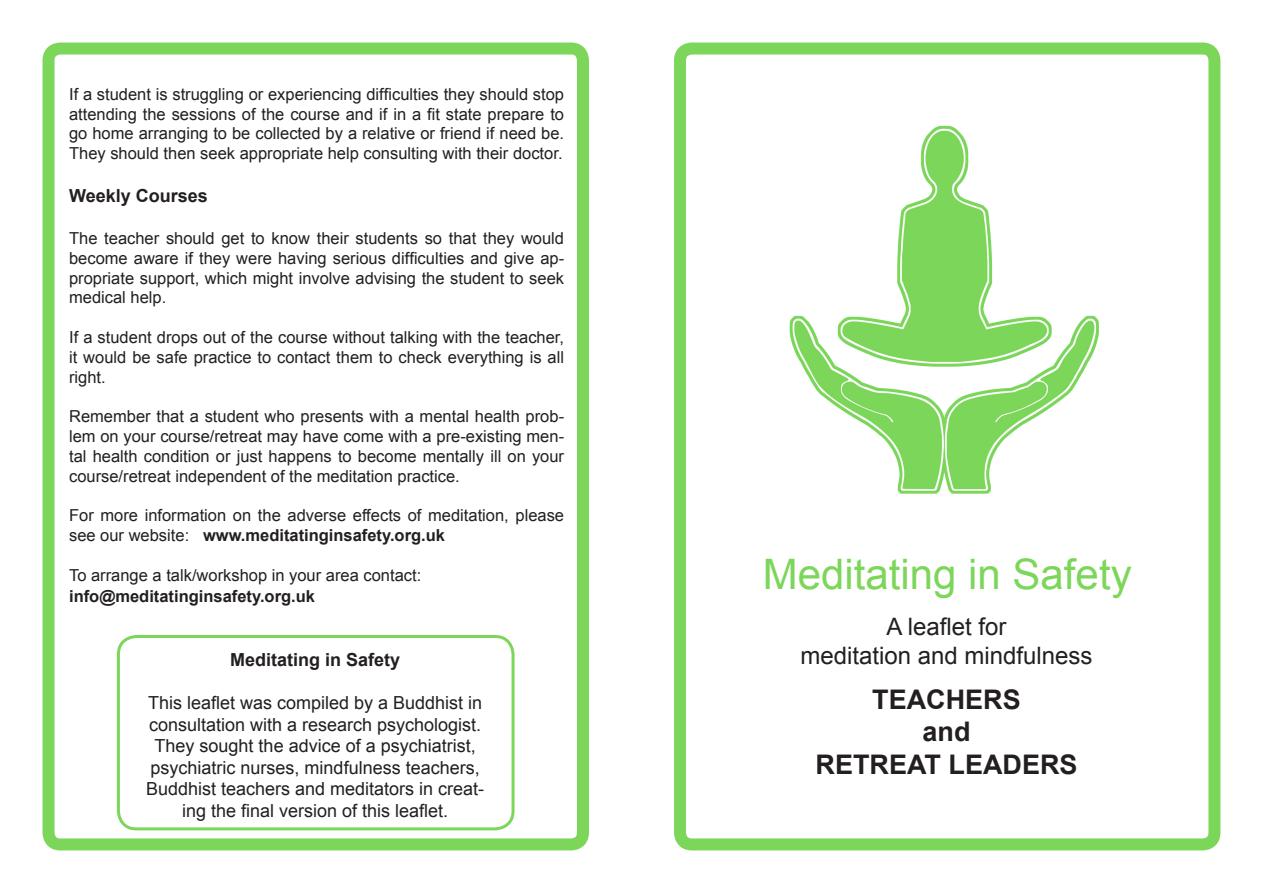
<style>
.page{position:relative;width:1263px;height:893px;background:#fff}
.page>*{position:absolute;margin:0;border:0;box-sizing:border-box;transform-origin:0 0}
.t1{font:42px "Arial";color:#7cd65a}
.t2{font:700 27px/32.4px "Arial";color:#231f20;text-align:center}
.t3{font:24px "Arial";color:#231f20}
.t4{font:18px/21.6px "Arial";color:#231f20;text-align:center}
.t5{font:700 18px "Arial";color:#231f20}
.t6{font:16.5px/19.8px "Arial";color:#231f20;text-align:justify}
.t7{font:700 16.5px "Arial";color:#231f20}
.s1{font-weight:700}
</style>
<div class="page">
<div style="left:674px;top:43px;width:546px;height:807px;border:12px solid #7cd65a;border-radius:12px"></div>
<div style="left:43px;top:43px;width:546px;height:807px;border:12px solid #7cd65a;border-radius:12px"></div>
<div style="left:117px;top:635px;width:397px;height:195px;border:3px solid #7cd65a;border-radius:18px"></div>
<img style="left:789px;top:125px;width:310px;height:369px">
<p class="t6" style="left:69px;top:84px;width:496px">If a student is struggling or experiencing difficulties they should stop attending the sessions of the course and if in a fit state prepare to go home arranging to be collected by a relative or friend if need be.<br>They should then seek appropriate help consulting with their doctor.</p>
<p class="t5" style="left:69px;top:184px;width:140px">Weekly Courses</p>
<p class="t6" style="left:69px;top:228px;width:497px">The teacher should get to know their students so that they would become aware if they were having serious difficulties and give ap&shy;propriate support, which might involve advising the student to seek medical help.</p>
<p class="t6" style="left:69px;top:327px;width:496px">If a student drops out of the course without talking with the teacher, it would be safe practice to contact them to check everything is all right.</p>
<p class="t6" style="left:69px;top:407px;width:497px">Remember that a student who presents with a mental health prob&shy;lem on your course/retreat may have come with a pre-existing men&shy;tal health condition or just happens to become mentally ill on your course/retreat independent of the meditation practice.</p>
<p class="t6" style="left:69px;top:506px;width:496px">For more information on the adverse effects of meditation, please see our website: <span class="s1">www.meditatinginsafety.org.uk</span></p>
<p class="t6" style="left:69px;top:565px;width:354px">To arrange a talk/workshop in your area contact:</p>
<p class="t7" style="left:69px;top:585px;width:247px">info@meditatinginsafety.org.uk</p>
<p class="t5" style="left:230px;top:647px;width:172px">Meditating in Safety</p>
<p class="t4" style="left:146px;top:692px;width:340px">This leaflet was compiled by a Buddhist in consultation with a research psychologist.<br>They sought the advice of a psychiatrist, psychiatric nurses, mindfulness teachers, Buddhist teachers and meditators in creat&shy;ing the final version of this leaflet.</p>
<p class="t1" style="left:763px;top:546px;width:370px">Meditating in Safety</p>
<p class="t3" style="left:886px;top:611px;width:122px">A leaflet for</p>
<p class="t3" style="left:800px;top:639px;width:294px">meditation and mindfulness</p>
<p class="t2" style="left:815px;top:684px;width:264px">TEACHERS<br>and<br>RETREAT LEADERS</p>
</div>
